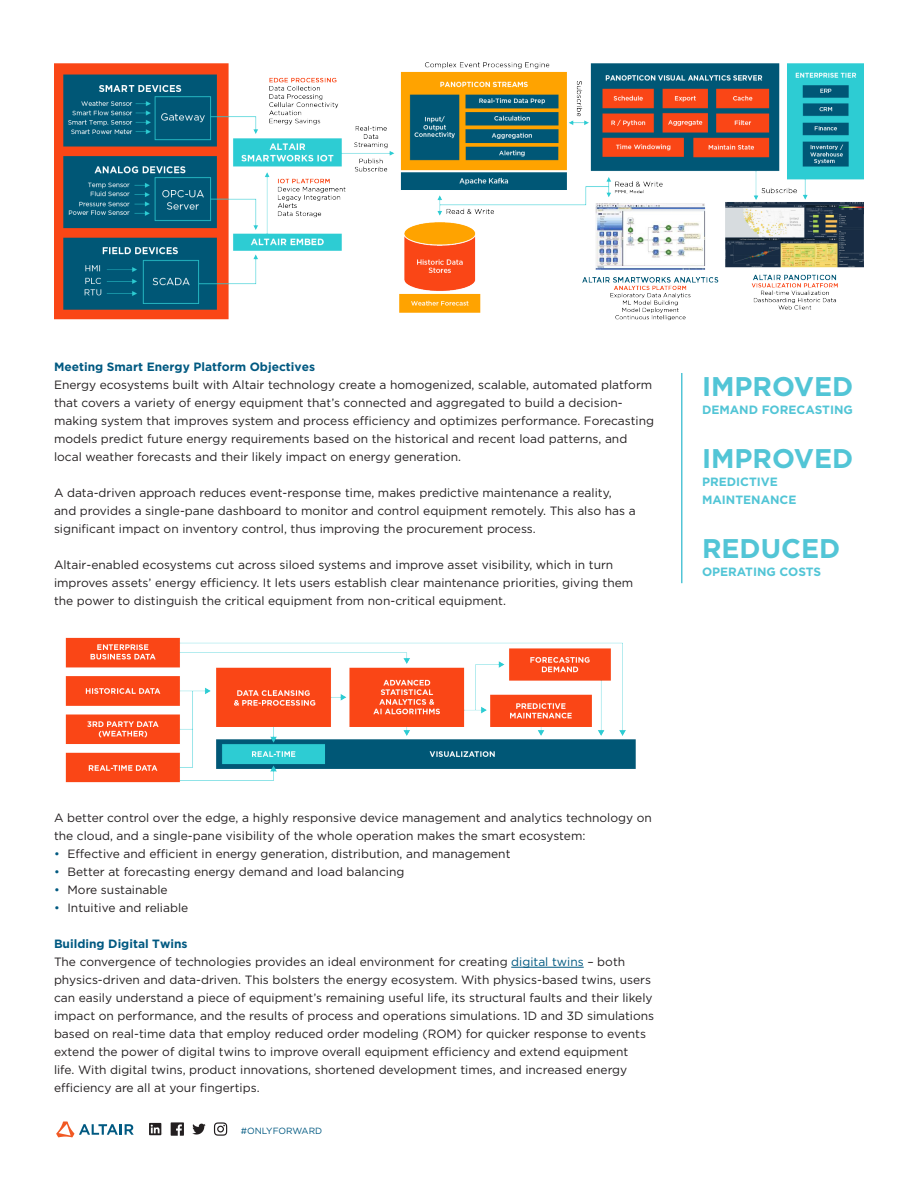
<style>
.page{position:relative;width:918px;height:1188px;background:#fff}
.page>*{position:absolute;margin:0;border:0;box-sizing:border-box;transform-origin:0 0}
.Body_Copy{font:700 27px "Gotham";color:#52c5d6}
.Body_Copy-2{font:12px/18px "Gotham";color:#231f20}
.Body_Copy-3{font:700 12px "Gotham";color:#005981}
.Body_Copy-4{font:700 12px/18px "Gotham";color:#52c5d6}
.t1{font:9px "Gotham";color:#005981}
.s1{color:#005981}
</style>
<div class="page">
<svg style="left:56px;top:1121px;width:78px;height:16px"></svg>
<svg style="left:149px;top:1123px;width:14px;height:12px"></svg>
<svg style="left:214px;top:1122px;width:13px;height:14px"></svg>
<svg style="left:192px;top:1124px;width:14px;height:11px"></svg>
<svg style="left:171px;top:1122px;width:13px;height:14px"></svg>
<img style="left:65px;top:637px;width:571px;height:146px">
<img style="left:54px;top:62px;width:810px;height:259px">
<hr style="left:511px;top:967px;width:73px;height:1px;background:#005981">
<hr style="left:681px;top:373px;width:1px;height:210px;background:#52c5d6">
<p class="Body_Copy-3" style="left:54px;top:358px;width:263px">Meeting Smart Energy Platform Objectives</p>
<p class="Body_Copy-2" style="left:54px;top:375px;width:602px">Energy ecosystems built with Altair technology create a homogenized, scalable, automated platform that covers a variety of energy equipment that’s connected and aggregated to build a decision&shy;making system that improves system and process efficiency and optimizes performance. Forecasting models predict future energy requirements based on the historical and recent load patterns, and local weather forecasts and their likely impact on energy generation.</p>
<p class="Body_Copy-2" style="left:54px;top:483px;width:583px">A data-driven approach reduces event-response time, makes predictive maintenance a reality, and provides a single-pane dashboard to monitor and control equipment remotely. This also has a significant impact on inventory control, thus improving the procurement process.</p>
<p class="Body_Copy-2" style="left:54px;top:555px;width:581px">Altair-enabled ecosystems cut across siloed systems and improve asset visibility, which in turn improves assets’ energy efficiency. It lets users establish clear maintenance priorities, giving them the power to distinguish the critical equipment from non-critical equipment.</p>
<p class="Body_Copy" style="left:702px;top:369px;width:153px">IMPROVED</p>
<p class="Body_Copy-4" style="left:702px;top:401px;width:152px">DEMAND FORECASTING</p>
<p class="Body_Copy" style="left:702px;top:441px;width:153px">IMPROVED</p>
<p class="Body_Copy-4" style="left:702px;top:473px;width:96px">PREDICTIVE<br>MAINTENANCE</p>
<p class="Body_Copy" style="left:702px;top:531px;width:140px">REDUCED</p>
<p class="Body_Copy-4" style="left:702px;top:563px;width:121px">OPERATING COSTS</p>
<p class="Body_Copy-2" style="left:54px;top:808px;width:599px">A better control over the edge, a highly responsive device management and analytics technology on the cloud, and a single-pane visibility of the whole operation makes the smart ecosystem:</p>
<p class="Body_Copy-2" style="left:54px;top:844px;width:458px"><span class="s1">•</span> Effective and efficient in energy generation, distribution, and management</p>
<p class="Body_Copy-2" style="left:54px;top:862px;width:352px"><span class="s1">•</span> Better at forecasting energy demand and load balancing</p>
<p class="Body_Copy-2" style="left:54px;top:880px;width:115px"><span class="s1">•</span> More sustainable</p>
<p class="Body_Copy-2" style="left:54px;top:898px;width:136px"><span class="s1">•</span> Intuitive and reliable</p>
<p class="Body_Copy-3" style="left:54px;top:935px;width:135px">Building Digital Twins</p>
<p class="Body_Copy-2" style="left:54px;top:952px;width:602px">The convergence of technologies provides an ideal environment for creating <span class="s1">digital twins</span> – both physics-driven and data-driven. This bolsters the energy ecosystem. With physics-based twins, users can easily understand a piece of equipment’s remaining useful life, its structural faults and their likely impact on performance, and the results of process and operations simulations. 1D and 3D simulations based on real-time data that employ reduced order modeling (ROM) for quicker response to events extend the power of digital twins to improve overall equipment efficiency and extend equipment<br>life. With digital twins, product innovations, shortened development times, and increased energy efficiency are all at your fingertips.</p>
<p class="t1" style="left:241px;top:1125px;width:83px">#ONLYFORWARD</p>
</div>
